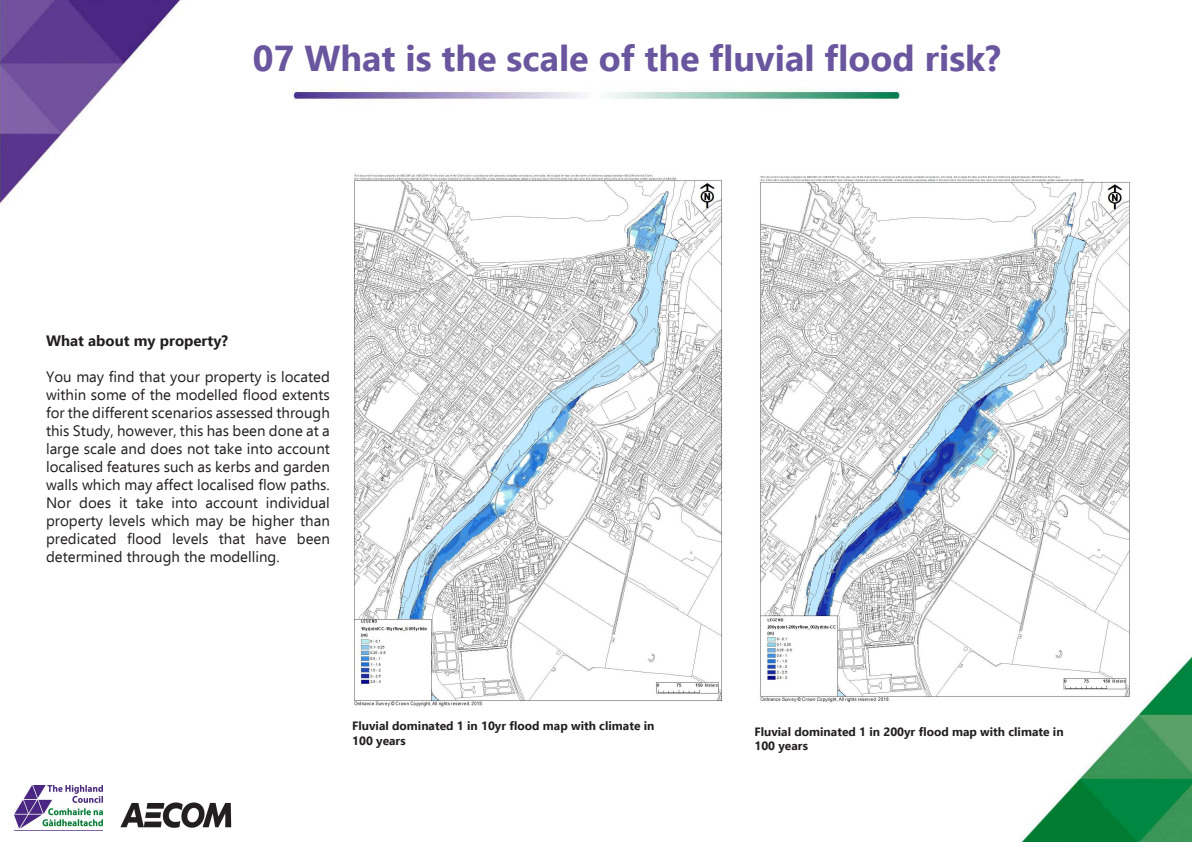
<style>
.page{position:relative;width:1192px;height:842px;background:#fff}
.page>*{position:absolute;margin:0;border:0;box-sizing:border-box;transform-origin:0 0}
.t1{font:700 36px "Ebrima";color:#69569e}
.t2{font:15px/18px "Ebrima";color:#231f20;text-align:justify}
.t3{font:700 15px "Ebrima";color:#231f20}
.t4{font:700 12px/14.4px "Ebrima";color:#231f20}
</style>
<div class="page">
<img style="left:1019px;top:654px;width:173px;height:188px">
<img style="left:0;top:0;width:183px;height:204px">
<img style="left:292px;top:87px;width:609px;height:13px">
<img style="left:120px;top:802px;width:112px;height:26px">
<img style="left:760px;top:176px;width:371px;height:527px">
<img style="left:354px;top:174px;width:369px;height:534px">
<img style="left:15px;top:785px;width:88px;height:44px">
<h1 class="t1" style="left:253px;top:32px;width:750px">07 What is the scale of the fluvial flood risk?</h1>
<p class="t3" style="left:46px;top:329px;width:183px">What about my property?</p>
<p class="t2" style="left:46px;top:367px;width:285px">You may find that your property is located within some of the modelled flood extents for the different scenarios assessed through this Study, however, this has been done at a large scale and does not take into account localised features such as kerbs and garden walls which may affect localised flow paths.<br>Nor does it take into account individual property levels which may be higher than predicated flood levels that have been determined through the modelling.</p>
<p class="t4" style="left:352px;top:718px;width:304px">Fluvial dominated 1 in 10yr flood map with climate in<br>100 years</p>
<p class="t4" style="left:754px;top:724px;width:311px">Fluvial dominated 1 in 200yr flood map with climate in<br>100 years</p>
</div>
